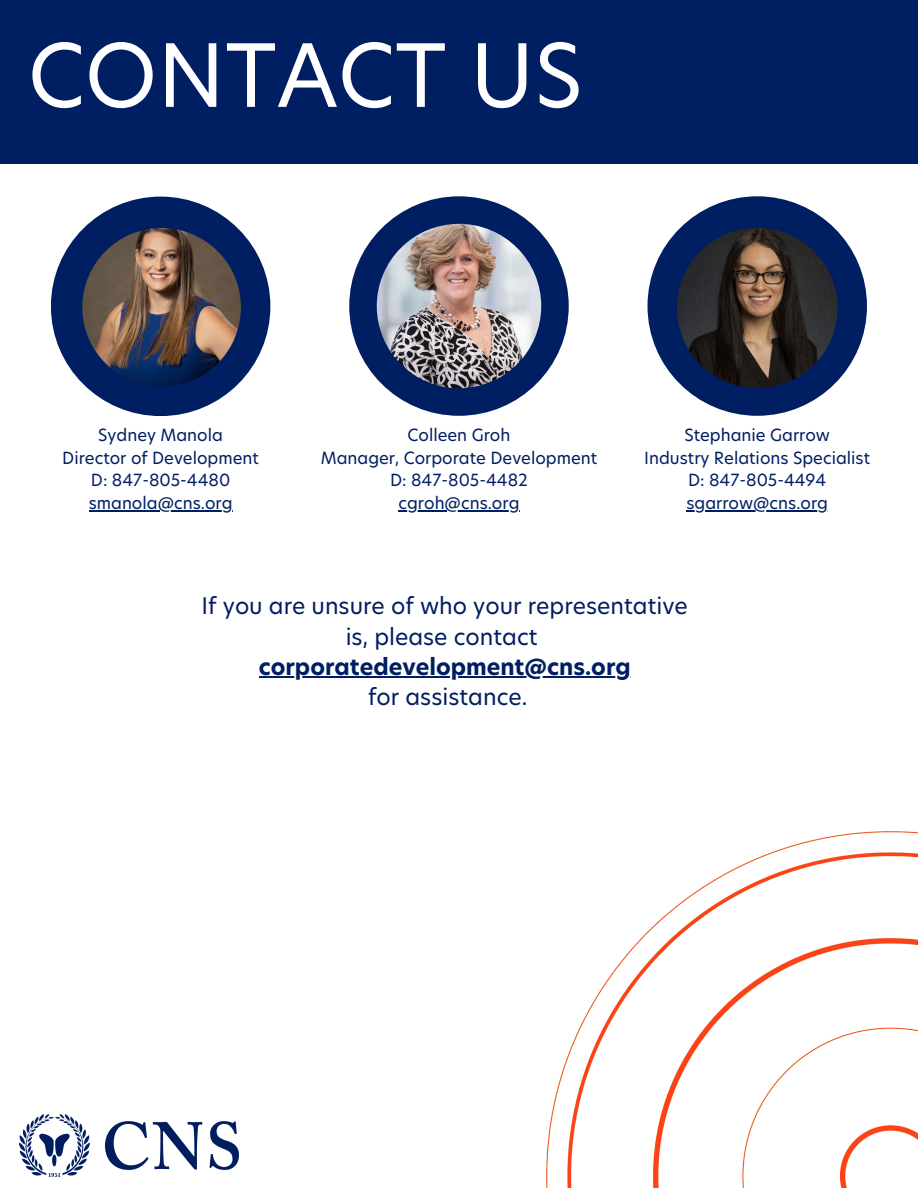
<style>
.page{position:relative;width:918px;height:1188px;background:#fff}
.page>*{position:absolute;margin:0;border:0;box-sizing:border-box;transform-origin:0 0}
.t1{font:85.5px "New Hero";color:#fff}
.t2{font:22.5px/30.3px "Hero New";color:#001e62;text-align:center}
.t3{font:700 22.5px/30.3px "Hero New";color:#001e62;text-align:center}
.t4{font:16.5px "New Hero";color:#001e62}
.s1{font-weight:400}
</style>
<div class="page">
<div style="left:0;top:0;width:918px;height:164px;background:#001e62"></div>
<img style="left:546px;top:832px;width:372px;height:356px">
<img style="left:19px;top:1114px;width:220px;height:62px">
<div style="left:349px;top:196px;width:220px;height:220px;background:#001e62;border-radius:50%"></div>
<img style="left:377px;top:224px;width:164px;height:164px;border-radius:50%">
<div style="left:647px;top:196px;width:220px;height:220px;background:#001e62;border-radius:50%"></div>
<img style="left:677px;top:228px;width:161px;height:160px;border-radius:50%">
<div style="left:51px;top:197px;width:219px;height:219px;background:#001e62;border-radius:50%"></div>
<img style="left:82px;top:228px;width:159px;height:159px;border-radius:50%">
<hr style="left:398px;top:510px;width:122px;height:1px;background:#001e62">
<hr style="left:686px;top:510px;width:142px;height:1px;background:#001e62">
<hr style="left:89px;top:510px;width:144px;height:1px;background:#001e62">
<hr style="left:259px;top:676px;width:372px;height:1px;background:#001e62">
<h1 class="t1" style="left:28px;top:38px;width:556px">CONTACT US</h1>
<p class="t4" style="left:98px;top:428px;width:126px">Sydney Manola</p>
<p class="t4" style="left:62px;top:451px;width:198px">Director of Development</p>
<p class="t4" style="left:91px;top:473px;width:141px">D: 847-805-4480</p>
<p class="t4" style="left:89px;top:496px;width:145px">smanola@cns.org</p>
<p class="t4" style="left:408px;top:428px;width:104px">Colleen Groh</p>
<p class="t4" style="left:321px;top:451px;width:278px">Manager, Corporate Development</p>
<p class="t4" style="left:390px;top:473px;width:139px">D: 847-805-4482</p>
<p class="t4" style="left:398px;top:496px;width:123px">cgroh@cns.org</p>
<p class="t4" style="left:684px;top:428px;width:147px">Stephanie Garrow</p>
<p class="t4" style="left:644px;top:451px;width:227px">Industry Relations Specialist</p>
<p class="t4" style="left:688px;top:473px;width:140px">D: 847-805-4494</p>
<p class="t4" style="left:686px;top:496px;width:143px">sgarrow@cns.org</p>
<h2 class="t2" style="left:202px;top:591px;width:488px">If you are unsure of who your representative is, please contact</h2>
<p class="t3" style="left:259px;top:652px;width:373px">corporatedevelopment@cns.org <span class="s1">for assistance.</span></p>
</div>
